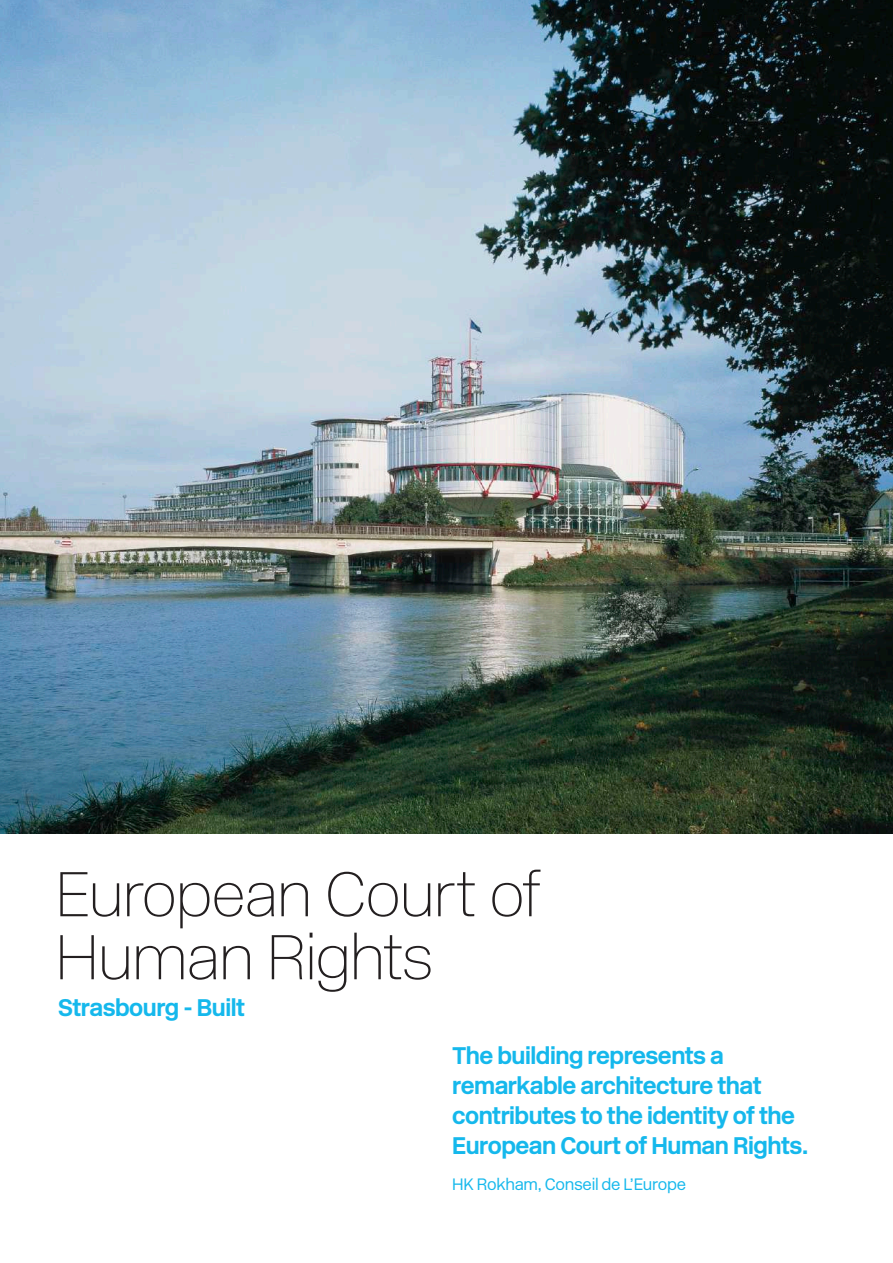
<style>
.page{position:relative;width:893px;height:1263px;background:#fff}
.page>*{position:absolute;margin:0;border:0;box-sizing:border-box;transform-origin:0 0}
.t1{font:63px/63px "New Rail Alphabet Off White";letter-spacing:-.035em;color:#231f20}
.t2{font:700 24px/30px "New Rail Alphabet";letter-spacing:-.02em;color:#15b8ec}
.t3{font:300 16.5px "New Rail Alphabet";letter-spacing:-.015em;color:#15b8ec}
</style>
<div class="page">
<img style="left:0;top:0;width:893px;height:834px">
<h1 class="t1" style="left:55px;top:862px;width:487px">European Court of<br>Human Rights</h1>
<p class="t2" style="left:58px;top:992px;width:188px">Strasbourg - Built</p>
<p class="t2" style="left:452px;top:1040px;width:358px">The building represents a remarkable architecture that contributes to the identity of the<br>European Court of Human Rights.</p>
<p class="t3" style="left:452px;top:1173px;width:236px">HK Rokham, Conseil de L’Europe</p>
</div>
